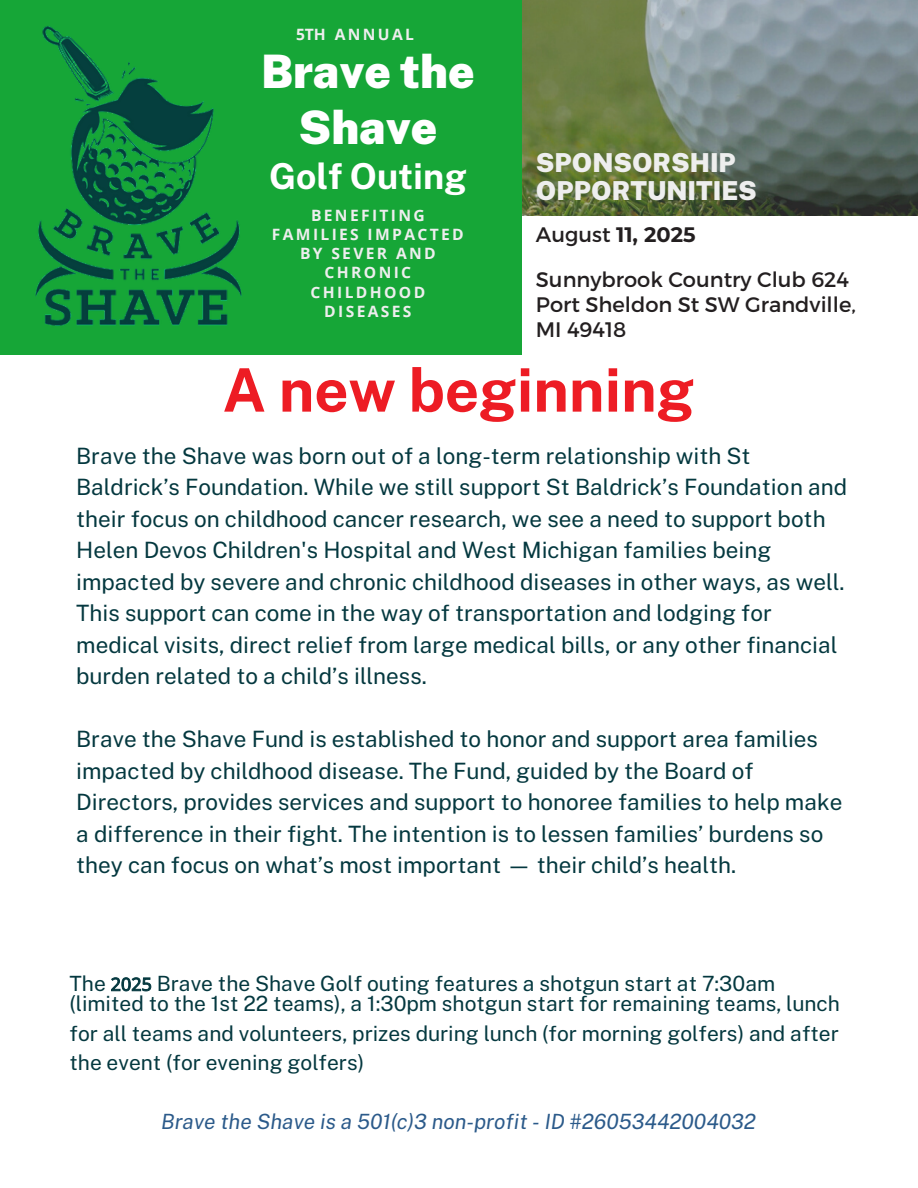
<style>
.page{position:relative;width:918px;height:1188px;background:#fff}
.page>*{position:absolute;margin:0;border:0;box-sizing:border-box;transform-origin:0 0}
.t1{font:700 60px "Public Sans";color:#ed1c24}
.t2{font:900 46.2px/56.2px "Public Sans";color:#fff;text-align:center}
.t3{font:700 35.7px "Public Sans";color:#fff}
.t4{font:900 26.1px/28.2px "Public Sans";color:#eee}
.t5{font:22.5px/31.5px "Public Sans";color:#04383f}
.t6{font:21px/20.7px "Public Sans";color:#04383f}
.t7{font:21px/45px "Montserrat";color:#231f20}
.t8{font:italic 21px "Public Sans";color:#2b5a8a}
.t9{font:700 15.6px/19px "Open Sans";letter-spacing:.15em;color:#eee;text-align:center}
.s1{font-weight:700}
.s2{font-family:"Sans Serif Collection";font-size:18px}
</style>
<div class="page">
<img style="left:0;top:0;width:918px;height:215px">
<div style="left:0;top:1px;width:522px;height:354px;background:#16a637"></div>
<img style="left:35px;top:26px;width:207px;height:300px">
<p class="t9" style="left:296px;top:25px;width:120px">5TH ANNUAL</p>
<h2 class="t2" style="left:261px;top:43px;width:215px">Brave the<br>Shave</h2>
<h3 class="t3" style="left:269px;top:155px;width:199px">Golf Outing</h3>
<p class="t9" style="left:272px;top:205px;width:193px">BENEFITING<br>FAMILIES IMPACTED<br>BY SEVER AND<br>CHRONIC<br>CHILDHOOD<br>DISEASES</p>
<p class="t4" style="left:536px;top:148px;width:222px">SPONSORSHIP<br>OPPORTUNITIES</p>
<p class="t7" style="left:536px;top:211px;width:315px">August <span class="s1">11, 2025<br></span>Sunnybrook Country Club 624</p>
<p class="t7" style="left:536px;top:291px;width:321px;line-height:25.2px">Port Sheldon St SW Grandville,<br>MI 49418</p>
<h1 class="t1" style="left:223px;top:355px;width:473px">A new beginning</h1>
<p class="t5" style="left:76px;top:440px;width:773px">Brave the Shave was born out of a long-term relationship with St Baldrick’s Foundation. While we still support St Baldrick’s Foundation and their focus on childhood cancer research, we see a need to support both Helen Devos Children's Hospital and West Michigan families being impacted by severe and chronic childhood diseases in other ways, as well.<br>This support can come in the way of transportation and lodging for medical visits, direct relief from large medical bills, or any other financial burden related to a child’s illness.</p>
<p class="t5" style="left:76px;top:723px;width:768px">Brave the Shave Fund is established to honor and support area families impacted by childhood disease. The Fund, guided by the Board of Directors, provides services and support to honoree families to help make a difference in their fight. The intention is to lessen families’ burdens so they can focus on what’s most important — their child’s health.</p>
<p class="t6" style="left:70px;top:973px;width:772px">The <span class="s2">2025</span> Brave the Shave Golf outing features a shotgun start at 7:30am (limited to the 1st 22 teams), a 1:30pm shotgun start for remaining teams, lunch</p>
<p class="t6" style="left:70px;top:1018px;width:771px;line-height:29.4px">for all teams and volunteers, prizes during lunch (for morning golfers) and after the event (for evening golfers)</p>
<p class="t8" style="left:161px;top:1109px;width:596px">Brave the Shave is a 501(c)3 non-profit - ID #26053442004032</p>
</div>
